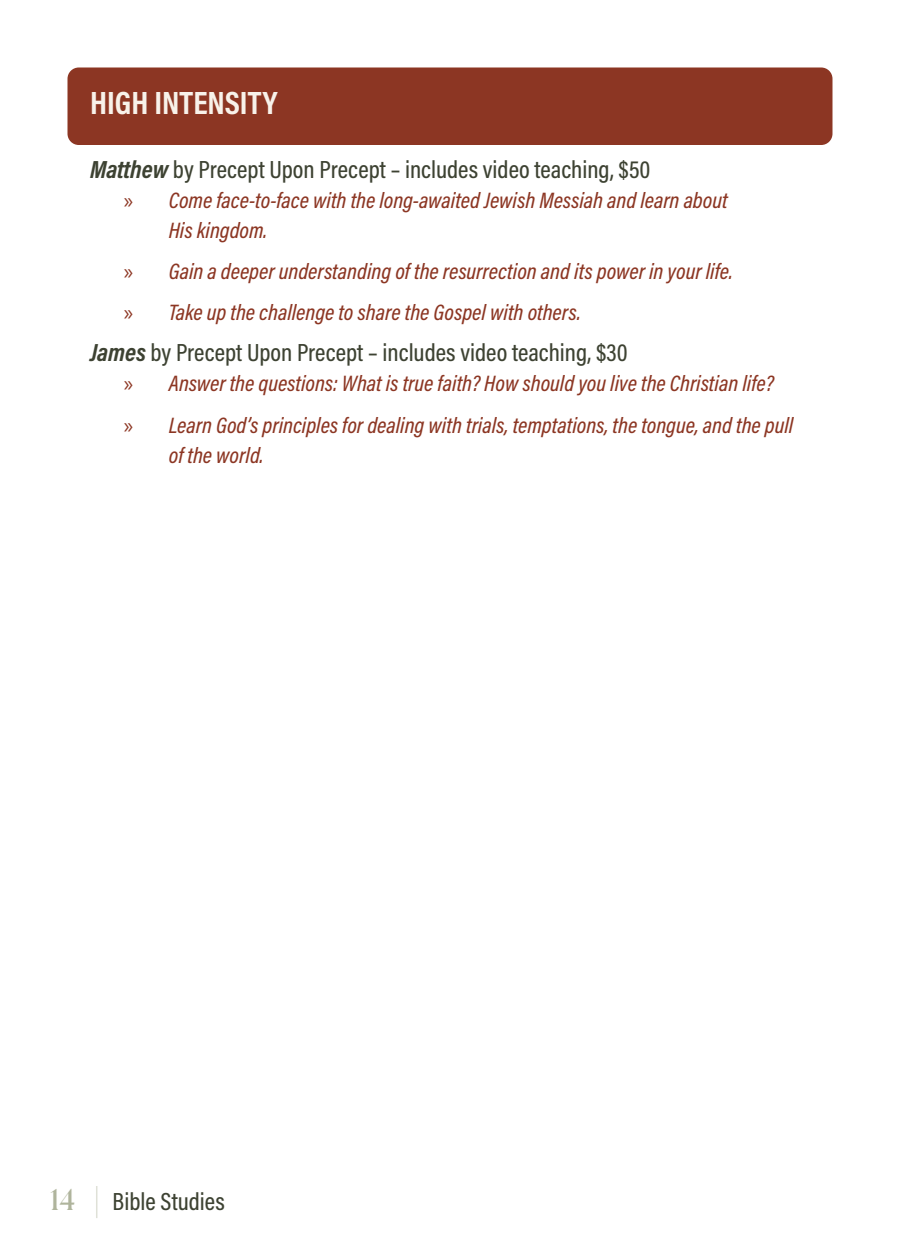
<style>
.page{position:relative;width:900px;height:1260px;background:#fff}
.page>*{position:absolute;margin:0;border:0;box-sizing:border-box;transform-origin:0 0}
.t1{font:700 32.5px "Acumin Pro Cond";color:#f8f2ea}
.t2{font:500 25px "Acumin Pro Cond";color:#3d4232}
.t3{font:italic 500 22.5px/41.2px "Acumin Pro Cond";color:#8c3623}
.s1{font-weight:700;font-style:italic}
.s2{font-family:"Myriad Pro";font-weight:400;font-style:normal}
.s3{font-family:"The Seasons";font-weight:700;font-size:30px;color:#afb49c}
</style>
<div class="page">
<div style="left:68px;top:68px;width:764px;height:77px;background:#8c3623;border-radius:11px"></div>
<h1 class="t1" style="left:90px;top:81px;width:189px">HIGH INTENSITY</h1>
<p class="t2" style="left:90px;top:153px;width:562px"><span class="s1">Matthew</span> by Precept Upon Precept – includes video teaching, $50</p>
<p class="t3" style="left:169px;top:184px;width:560px;line-height:30px;text-indent:-45px"><span class="s2">»</span> Come face-to-face with the long-awaited Jewish Messiah and learn about<br>His kingdom.</p>
<p class="t3" style="left:124px;top:250px;width:611px"><span class="s2">»</span> Gain a deeper understanding of the resurrection and its power in your life. <span class="s2">»</span> Take up the challenge to share the Gospel with others.</p>
<p class="t2" style="left:90px;top:337px;width:539px"><span class="s1">James</span> by Precept Upon Precept – includes video teaching, $30</p>
<p class="t3" style="left:124px;top:363px;width:671px"><span class="s2">»</span> Answer the questions: What is true faith? How should you live the Christian life?<br><span class="s2">»</span> Learn God’s principles for dealing with trials, temptations, the tongue, and the pull</p>
<p class="t3" style="left:169px;top:434px;width:96px">of the world.</p>
<p class="t2" style="left:50px;top:1185px;width:176px"><span class="s3">14 |</span> Bible Studies</p>
</div>
